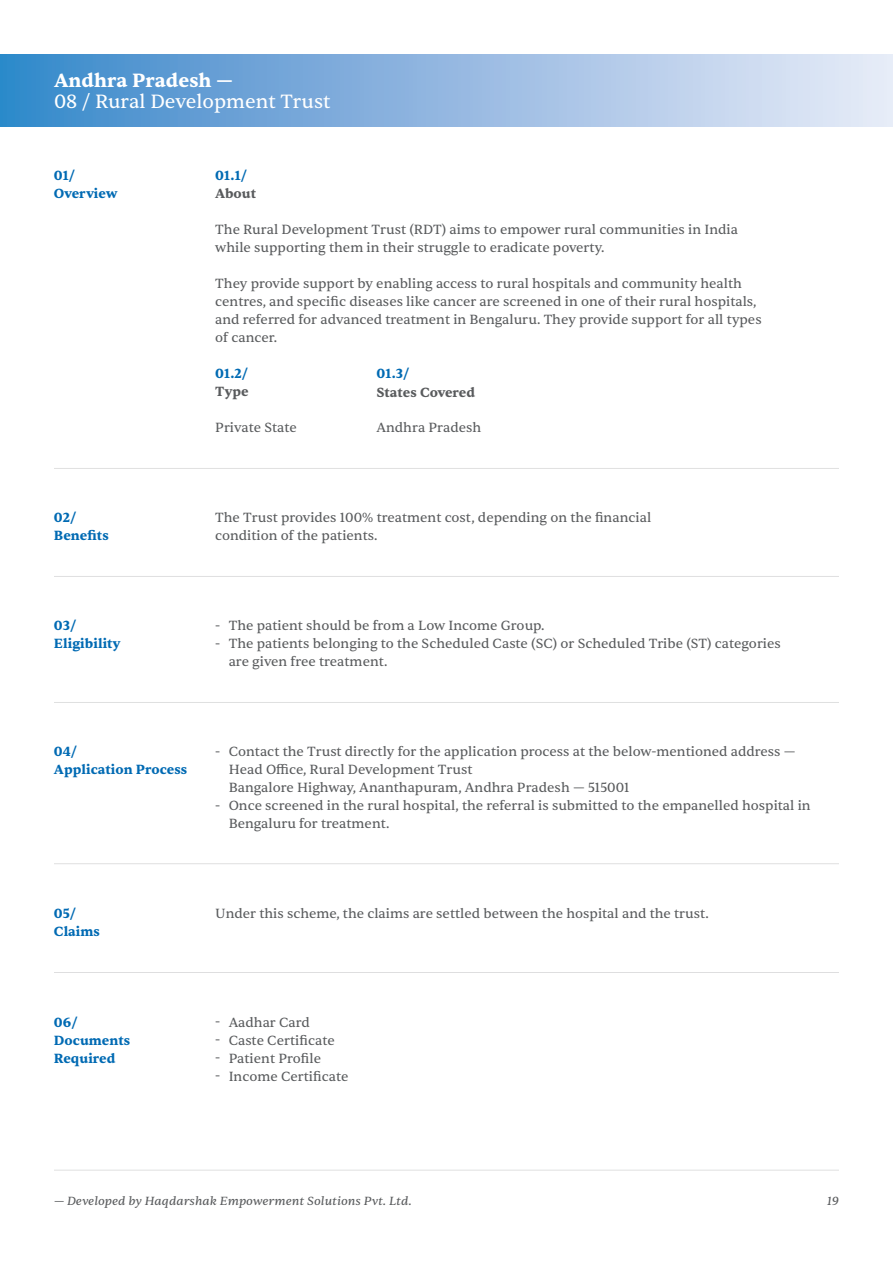
<style>
.page{position:relative;width:893px;height:1263px;background:#fff}
.page>*{position:absolute;margin:0;border:0;box-sizing:border-box;transform-origin:0 0}
.t1{font:19.5px "Sentient";color:#fff}
.t2{font:700 19.5px "Sentient";color:#fff}
.t3{font:13.5px/18px "Sentient";color:#595b5d}
.t4{font:700 13.5px/18px "Sentient";color:#006ab3}
.t5{font:700 13.5px "Sentient";color:#595b5d}
.t6{font:italic 12px "Sentient";color:#595b5d}
</style>
<div class="page">
<hr style="left:54px;top:1170px;width:785px;height:1px;background:#595b5d">
<img style="left:0;top:55px;width:893px;height:71px">
<hr style="left:54px;top:468px;width:785px;height:1px;background:#595b5d">
<hr style="left:54px;top:576px;width:785px;height:1px;background:#595b5d">
<hr style="left:54px;top:702px;width:785px;height:1px;background:#595b5d">
<hr style="left:54px;top:863px;width:785px;height:1px;background:#595b5d">
<hr style="left:54px;top:972px;width:785px;height:1px;background:#595b5d">
<h1 class="t2" style="left:54px;top:68px;width:181px">Andhra Pradesh —</h1>
<h1 class="t1" style="left:54px;top:90px;width:278px">08 / Rural Development Trust</h1>
<p class="t4" style="left:54px;top:166px;width:65px">01/<br>Overview</p>
<p class="t4" style="left:215px;top:166px;width:34px">01.1/</p>
<p class="t5" style="left:215px;top:185px;width:42px">About</p>
<p class="t3" style="left:215px;top:221px;width:524px">The Rural Development Trust (RDT) aims to empower rural communities in India while supporting them in their struggle to eradicate poverty.</p>
<p class="t3" style="left:215px;top:275px;width:548px">They provide support by enabling access to rural hospitals and community health centres, and specific diseases like cancer are screened in one of their rural hospitals, and referred for advanced treatment in Bengaluru. They provide support for all types of cancer.</p>
<p class="t4" style="left:215px;top:365px;width:35px">01.2/</p>
<p class="t5" style="left:215px;top:383px;width:35px">Type</p>
<p class="t4" style="left:376px;top:365px;width:35px">01.3/</p>
<p class="t5" style="left:376px;top:384px;width:100px">States Covered</p>
<p class="t3" style="left:215px;top:419px;width:83px">Private State</p>
<p class="t3" style="left:376px;top:419px;width:106px">Andhra Pradesh</p>
<p class="t4" style="left:54px;top:508px;width:56px">02/<br>Benefits</p>
<p class="t3" style="left:215px;top:509px;width:438px">The Trust provides 100% treatment cost, depending on the financial condition of the patients.</p>
<p class="t4" style="left:54px;top:617px;width:68px">03/<br>Eligibility</p>
<p class="t3" style="left:215px;top:617px;width:7px">- -</p>
<p class="t3" style="left:229px;top:617px;width:554px">The patient should be from a Low Income Group.<br>The patients belonging to the Scheduled Caste (SC) or Scheduled Tribe (ST) categories are given free treatment.</p>
<p class="t4" style="left:54px;top:743px;width:135px">04/<br>Application Process</p>
<p class="t3" style="left:215px;top:743px;width:7px">-</p>
<p class="t3" style="left:215px;top:797px;width:7px">-</p>
<p class="t3" style="left:229px;top:743px;width:583px">Contact the Trust directly for the application process at the below-mentioned address — Head Office, Rural Development Trust<br>Bangalore Highway, Ananthapuram, Andhra Pradesh — 515001<br>Once screened in the rural hospital, the referral is submitted to the empanelled hospital in Bengaluru for treatment.</p>
<p class="t4" style="left:54px;top:904px;width:48px">05/<br>Claims</p>
<p class="t3" style="left:215px;top:905px;width:495px">Under this scheme, the claims are settled between the hospital and the trust.</p>
<p class="t4" style="left:54px;top:1013px;width:78px">06/<br>Documents<br>Required</p>
<p class="t3" style="left:215px;top:1013px;width:7px;text-align:justify">- - - -</p>
<p class="t3" style="left:229px;top:1013px;width:121px">Aadhar Card<br>Caste Certificate<br>Patient Profile<br>Income Certificate</p>
<p class="t6" style="left:54px;top:1193px;width:359px">— Developed by Haqdarshak Empowerment Solutions Pvt. Ltd.</p>
<p class="t6" style="left:827px;top:1193px;width:13px">19</p>
</div>
